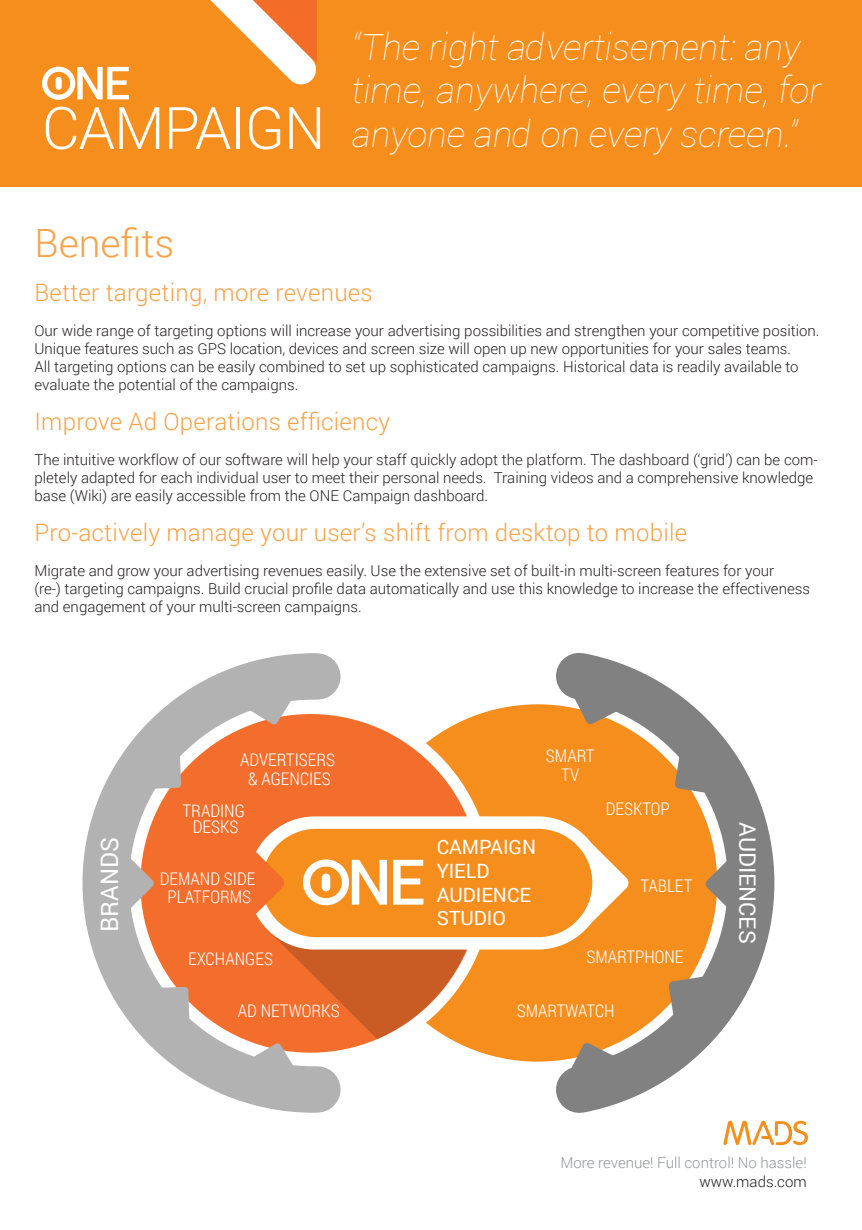
<style>
.page{position:relative;width:862px;height:1230px;background:#fff}
.page>*{position:absolute;margin:0;border:0;box-sizing:border-box;transform-origin:0 0}
.MainBodyHeader_Orang{font:300 39px "Roboto";color:#f9a249}
.BigQuoteWhite-onOran{font:italic 100 36px/43.2px "Roboto";color:#fff}
.t1{font:24.15px "Roboto";color:#fff}
.SubBodyHeader{font:300 24px "Roboto";letter-spacing:.01em;color:#f9a249}
.t2{font:22.5px "Roboto";color:#fff}
.t3{font:19.65px/23.7px "Roboto";color:#fff}
.t4{font:300 17.4px/18.3px "Roboto Condensed";color:#fff;text-align:center}
.BasicBody10pts{font:300 15px/18px "Roboto";color:#231f20}
.PayOff{font:300 15px "Roboto";color:#939598}
</style>
<div class="page">
<div style="left:0;top:0;width:861px;height:187px;background:#f68e1e"></div>
<svg style="left:723px;top:1120px;width:84px;height:25px"></svg>
<svg style="left:524px;top:653px;width:251px;height:460px"></svg>
<div style="left:358px;top:704px;width:359px;height:357px;background:#f68e1e;border-radius:50%"></div>
<div style="left:140px;top:714px;width:340px;height:338px;background:#f36e2c;border-radius:50%"></div>
<svg style="left:82px;top:653px;width:282px;height:460px"></svg>
<svg style="left:145px;top:753px;width:36px;height:36px"></svg>
<svg style="left:246px;top:679px;width:46px;height:46px"></svg>
<svg style="left:705px;top:857px;width:54px;height:54px"></svg>
<svg style="left:674px;top:748px;width:46px;height:45px;background:#8b867f"></svg>
<svg style="left:571px;top:672px;width:52px;height:52px"></svg>
<svg style="left:567px;top:1042px;width:53px;height:52px"></svg>
<svg style="left:668px;top:976px;width:45px;height:45px;background:#8d877e"></svg>
<svg style="left:578px;top:830px;width:51px;height:106px"></svg>
<div style="left:248px;top:816px;width:356px;height:133px;background:#fff;border-radius:67px"></div>
<div style="left:262px;top:828px;width:330px;height:109px;background:#f68e1e;border-radius:54px"></div>
<svg style="left:93px;top:831px;width:387px;height:257px"></svg>
<div style="left:321px;top:873px;width:9px;height:18px;background:#fff;border-radius:4px"></div>
<svg style="left:42px;top:0;width:279px;height:149px"></svg>
<p class="BigQuoteWhite-onOran" style="left:352px;top:24px;width:470px">“The right advertisement: any time, anywhere, every time, for anyone and on every screen.”</p>
<p class="MainBodyHeader_Orang" style="left:34px;top:216px;width:141px">Benefits</p>
<p class="SubBodyHeader" style="left:34px;top:276px;width:340px">Better targeting, more revenues</p>
<p class="BasicBody10pts" style="left:34px;top:321px;width:786px">Our wide range of targeting options will increase your advertising possibilities and strengthen your competitive position.<br>Unique features such as GPS location, devices and screen size will open up new opportunities for your sales teams.<br>All targeting options can be easily combined to set up sophisticated campaigns. Historical data is readily available to evaluate the potential of the campaigns.</p>
<p class="SubBodyHeader" style="left:34px;top:405px;width:357px">Improve Ad Operations efficiency</p>
<p class="BasicBody10pts" style="left:34px;top:450px;width:784px">The intuitive workflow of our software will help your staff quickly adopt the platform. The dashboard (‘grid’) can be com&shy;pletely adapted for each individual user to meet their personal needs. Training videos and a comprehensive knowledge base (Wiki) are easily accessible from the ONE Campaign dashboard.</p>
<p class="SubBodyHeader" style="left:34px;top:515px;width:654px">Pro-actively manage your user’s shift from desktop to mobile</p>
<p class="BasicBody10pts" style="left:34px;top:561px;width:776px">Migrate and grow your advertising revenues easily. Use the extensive set of built-in multi-screen features for your<br>(re-) targeting campaigns. Build crucial profile data automatically and use this knowledge to increase the effectiveness and engagement of your multi-screen campaigns.</p>
<p class="t1" style="left:92px;top:932px;width:96px;rotate:-90deg">BRANDS</p>
<p class="t4" style="left:240px;top:750px;width:96px">ADVERTISERS &amp; AGENCIES</p>
<p class="t4" style="left:182px;top:801px;width:64px;line-height:16.2px">TRADING<br>DESKS</p>
<p class="t4" style="left:160px;top:868px;width:97px">DEMAND SIDE<br>PLATFORMS</p>
<p class="t4" style="left:188px;top:948px;width:86px">EXCHANGES</p>
<p class="t4" style="left:238px;top:1000px;width:103px">AD NETWORKS</p>
<p class="t3" style="left:436px;top:834px;width:101px">CAMPAIGN<br>YIELD</p>
<p class="t3" style="left:436px;top:882px;width:96px">AUDIENCE</p>
<p class="t3" style="left:436px;top:905px;width:71px">STUDIO</p>
<p class="t4" style="left:545px;top:746px;width:50px">SMART<br>TV</p>
<p class="t4" style="left:605px;top:799px;width:66px">DESKTOP</p>
<p class="t4" style="left:640px;top:876px;width:54px">TABLET</p>
<p class="t4" style="left:586px;top:947px;width:98px">SMARTPHONE</p>
<p class="t4" style="left:516px;top:1001px;width:99px">SMARTWATCH</p>
<p class="t2" style="left:763px;top:822px;width:123px;rotate:90deg">AUDIENCES</p>
<p class="PayOff" style="left:560px;top:1151px;width:248px">More revenue! Full control! No hassle!</p>
<p class="BasicBody10pts" style="left:699px;top:1172px;width:109px">www.mads.com</p>
</div>
